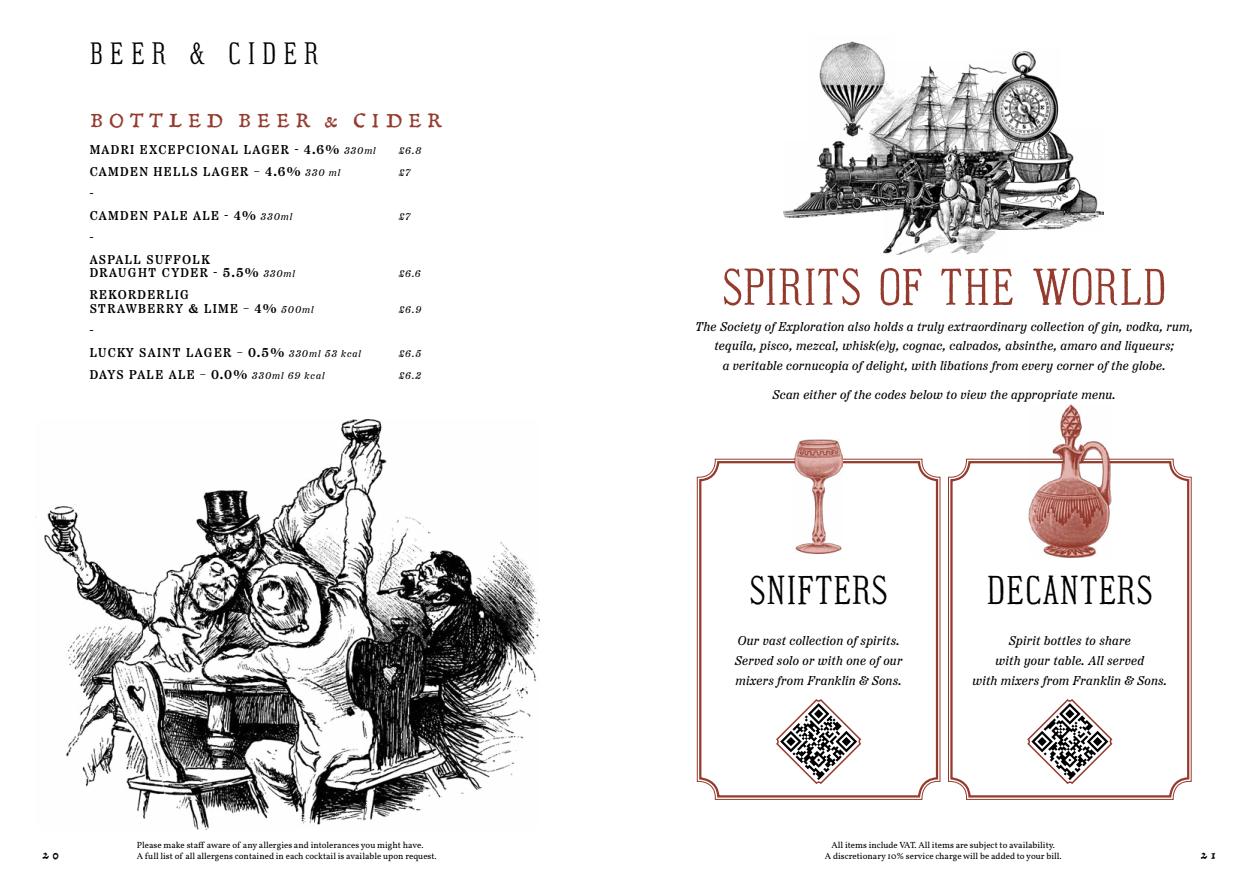
<style>
.page{position:relative;width:1259px;height:893px;background:#fff}
.page>*{position:absolute;margin:0;border:0;box-sizing:border-box;transform-origin:0 0}
.t1{font:60px "Rudyard WF";letter-spacing:.02em;color:#943b2e}
.t2{font:46.95px "Rudyard WF";letter-spacing:.02em;color:#000}
.t3{font:36px "Rudyard WF";letter-spacing:.2em;color:#000}
.t4{font:24px "Gryphius MVB SC";letter-spacing:.215em;color:#943b2e}
.t5{font:15px "Gryphius MVB SC";color:#000}
.t6{font:italic 12.75px/20px "Etna";letter-spacing:.02em;color:#000;text-align:center}
.t7{font:600 12.75px/22px "Etna";letter-spacing:.1em;color:#000}
.t8{font:italic 9.75px "Etna";color:#000}
.t9{font:9px/10.5px "Vollkorn";color:#000}
.s1{font-weight:400;font-style:italic;font-size:9.75px}
</style>
<div class="page">
<img style="left:35px;top:419px;width:505px;height:410px">
<img style="left:819px;top:41px;width:63px;height:101px">
<img style="left:1006px;top:138px;width:97px;height:92px">
<img style="left:866px;top:61px;width:153px;height:134px">
<img style="left:783px;top:142px;width:100px;height:75px">
<img style="left:883px;top:141px;width:123px;height:113px">
<img style="left:990px;top:51px;width:70px;height:94px">
<svg style="left:696px;top:458px;width:244px;height:342px"></svg>
<div style="left:699px;top:461px;width:239px;height:336px;border:2px solid #943b2e;border-radius:18px"></div>
<svg style="left:948px;top:458px;width:244px;height:342px"></svg>
<div style="left:950px;top:461px;width:239px;height:336px;border:2px solid #943b2e;border-radius:18px"></div>
<img style="left:794px;top:439px;width:49px;height:115px">
<img style="left:1028px;top:404px;width:83px;height:153px">
<svg style="left:780px;top:703px;width:77px;height:77px"></svg>
<div style="left:776px;top:699px;width:85px;height:85px;border:2px solid #943b2e;border-radius:39px"></div>
<svg style="left:1031px;top:703px;width:77px;height:77px"></svg>
<div style="left:1027px;top:699px;width:85px;height:85px;border:2px solid #943b2e;border-radius:39px"></div>
<h3 class="t3" style="left:90px;top:37px;width:230px">BEER &amp; CIDER</h3>
<h3 class="t4" style="left:90px;top:107px;width:354px">BOTTLED BEER &amp; CIDER</h3>
<p class="t7" style="left:90px;top:137px;width:288px">MADRI EXCEPCIONAL LAGER - 4.6% <span class="s1">330ml</span></p>
<p class="t8" style="left:399px;top:143px;width:24px">£6.8</p>
<p class="t7" style="left:90px;top:159px;width:252px">CAMDEN HELLS LAGER – 4.6% <span class="s1">330 ml</span></p>
<p class="t8" style="left:399px;top:165px;width:13px">£7</p>
<p class="t7" style="left:90px;top:181px;width:204px">-<br>CAMDEN PALE ALE - 4% <span class="s1">330ml</span></p>
<p class="t8" style="left:399px;top:209px;width:13px">£7</p>
<p class="t7" style="left:90px;top:225px;width:122px">-<br>ASPALL SUFFOLK</p>
<p class="t7" style="left:90px;top:261px;width:207px">DRAUGHT CYDER - 5.5% <span class="s1">330ml</span></p>
<p class="t8" style="left:399px;top:266px;width:23px">£6.6</p>
<p class="t7" style="left:90px;top:287px;width:225px;line-height:13.5px">REKORDERLIG<br>STRAWBERRY &amp; LIME – 4% <span class="s1">500ml</span></p>
<p class="t8" style="left:399px;top:302px;width:24px">£6.9</p>
<p class="t7" style="left:90px;top:318px;width:273px">-<br>LUCKY SAINT LAGER – 0.5% <span class="s1">330ml 53 kcal</span></p>
<p class="t8" style="left:399px;top:346px;width:24px">£6.5</p>
<p class="t7" style="left:90px;top:362px;width:236px">DAYS PALE ALE – 0.0% <span class="s1">330ml 69 kcal</span></p>
<p class="t8" style="left:399px;top:368px;width:24px">£6.2</p>
<h1 class="t1" style="left:722px;top:259px;width:446px">SPIRITS OF THE WORLD</h1>
<p class="t6" style="left:695px;top:316px;width:499px">The Society of Exploration also holds a truly extraordinary collection of gin, vodka, rum, tequila, pisco, mezcal, whisk(e)y, cognac, calvados, absinthe, amaro and liqueurs;<br>a veritable cornucopia of delight, with libations from every corner of the globe.</p>
<p class="t6" style="left:772px;top:384px;width:345px">Scan either of the codes below to view the appropriate menu.</p>
<h2 class="t2" style="left:749px;top:569px;width:140px">SNIFTERS</h2>
<h2 class="t2" style="left:987px;top:568px;width:167px">DECANTERS</h2>
<p class="t6" style="left:735px;top:630px;width:169px;text-align:left">Our vast collection of spirits.<br>Served solo or with one of our mixers from Franklin &amp; Sons.</p>
<p class="t6" style="left:972px;top:630px;width:196px">Spirit bottles to share<br>with your table. All served<br>with mixers from Franklin &amp; Sons.</p>
<p class="t9" style="left:137px;top:840px;width:301px">Please make staff aware of any allergies and intolerances you might have.<br>A full list of all allergens contained in each cocktail is available upon request.</p>
<p class="t9" style="left:825px;top:840px;width:238px;text-align:center">All items include VAT. All items are subject to availability.<br>A discretionary 10% service charge will be added to your bill.</p>
<p class="t5" style="left:43px;top:846px;width:18px">20</p>
<p class="t5" style="left:1200px;top:846px;width:17px">21</p>
</div>
